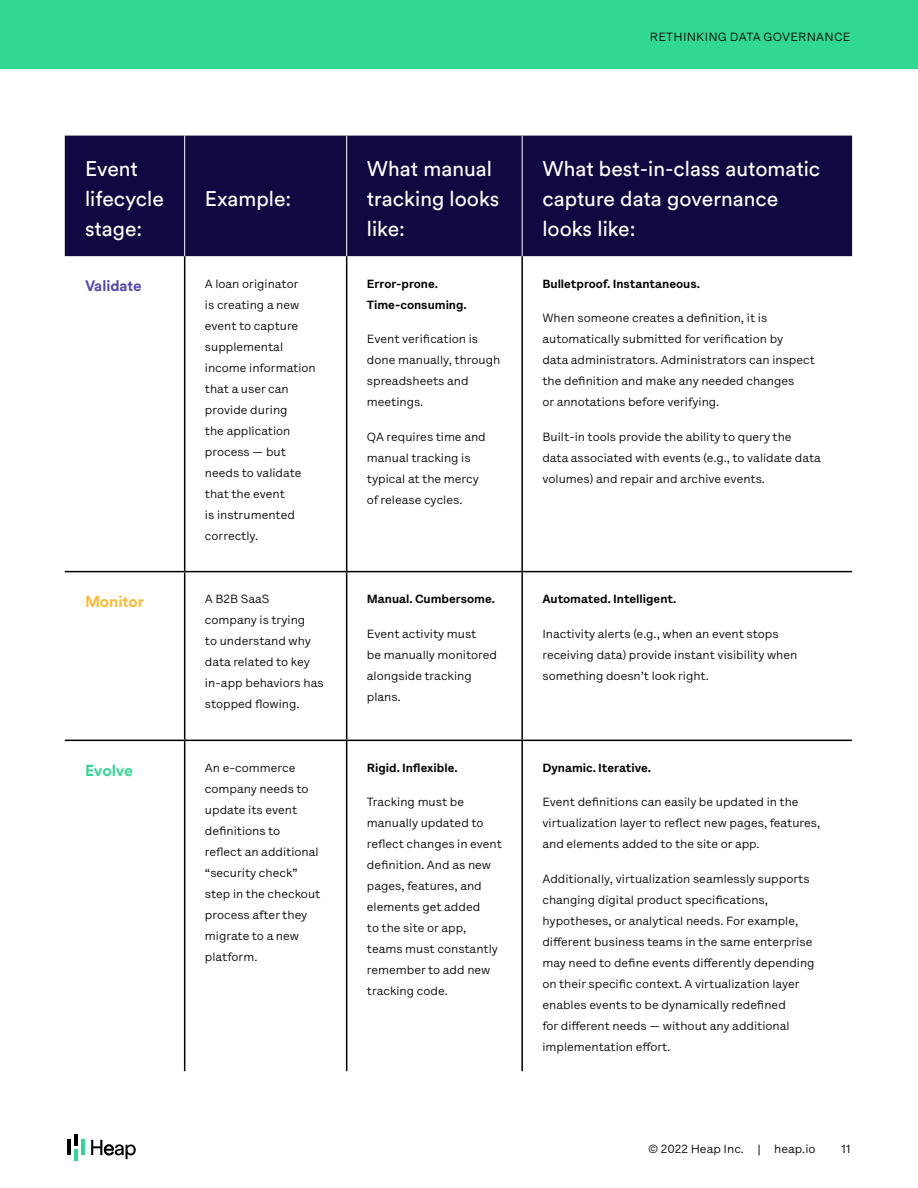
<style>
.page{position:relative;width:918px;height:1188px;background:#fff}
.page>*{position:absolute;margin:0;border:0;box-sizing:border-box;transform-origin:0 0}
.t1{font:21px/30px "Circular XX";color:#fff}
.t2{font:700 15.75px "Circular XX";color:#ffba35}
.t3{font:700 15.75px "Circular XX";letter-spacing:-.015em;color:#31d891}
.t4{font:700 15px "Circular XX";color:#5246b4}
.t5{font:12px/21px "Lettera Text LL";color:#000}
.t6{font:700 12px/21px "Lettera Text LL";color:#000}
.t7{font:12px "Lettera Text LL";letter-spacing:.02em;color:#000}
</style>
<div class="page">
<hr style="left:68px;top:1140px;width:3px;height:15px;background:#000">
<svg style="left:74px;top:1134px;width:3px;height:27px"></svg>
<hr style="left:81px;top:1140px;width:3px;height:15px;background:#31d891">
<svg style="left:91px;top:1140px;width:45px;height:19px"></svg>
<div style="left:0;top:0;width:918px;height:68px;background:#31d891"></div>
<div style="left:65px;top:136px;width:787px;height:120px;background:#100841"></div>
<hr style="left:184px;top:256px;width:1px;height:315px;background:#000">
<hr style="left:346px;top:256px;width:1px;height:315px;background:#000">
<hr style="left:521px;top:256px;width:2px;height:315px;background:#000">
<hr style="left:65px;top:571px;width:120px;height:1px;background:#000">
<hr style="left:184px;top:572px;width:1px;height:168px;background:#000">
<hr style="left:185px;top:571px;width:162px;height:1px;background:#000">
<hr style="left:347px;top:571px;width:175px;height:1px;background:#000">
<hr style="left:346px;top:572px;width:1px;height:168px;background:#000">
<hr style="left:521px;top:572px;width:2px;height:168px;background:#000">
<hr style="left:522px;top:571px;width:330px;height:1px;background:#000">
<hr style="left:65px;top:740px;width:120px;height:1px;background:#000">
<hr style="left:184px;top:741px;width:1px;height:330px;background:#000">
<hr style="left:185px;top:740px;width:162px;height:1px;background:#000">
<hr style="left:347px;top:740px;width:175px;height:1px;background:#000">
<hr style="left:346px;top:741px;width:1px;height:330px;background:#000">
<hr style="left:521px;top:741px;width:2px;height:330px;background:#000">
<hr style="left:522px;top:740px;width:330px;height:1px;background:#000">
<hr style="left:184px;top:136px;width:1px;height:120px;background:#fff">
<hr style="left:346px;top:136px;width:1px;height:120px;background:#fff">
<hr style="left:522px;top:136px;width:1px;height:120px;background:#fff">
<h1 class="t1" style="left:85px;top:153px;width:80px">Event lifecycle stage:</h1>
<h1 class="t1" style="left:205px;top:183px;width:88px">Example:</h1>
<p class="t7" style="left:650px;top:29px;width:202px">RETHINKING DATA GOVERNANCE</p>
<h1 class="t1" style="left:367px;top:153px;width:134px">What manual tracking looks like:</h1>
<h1 class="t1" style="left:542px;top:153px;width:279px">What best-in-class automatic capture data governance looks like:</h1>
<p class="t4" style="left:85px;top:275px;width:58px">Validate</p>
<p class="t5" style="left:205px;top:273px;width:112px">A loan originator<br>is creating a new event to capture supplemental income information that a user can provide during<br>the application process — but needs to validate that the event<br>is instrumented correctly.</p>
<p class="t6" style="left:367px;top:273px;width:101px">Error-prone.<br>Time-consuming.</p>
<p class="t5" style="left:367px;top:329px;width:135px">Event verification is done manually, through spreadsheets and meetings.</p>
<p class="t5" style="left:367px;top:426px;width:120px">QA requires time and manual tracking is typical at the mercy of release cycles.</p>
<h2 class="t2" style="left:85px;top:591px;width:60px">Monitor</h2>
<p class="t5" style="left:205px;top:588px;width:120px">A B2B SaaS company is trying<br>to understand why data related to key in-app behaviors has stopped flowing.</p>
<p class="t6" style="left:367px;top:589px;width:130px">Manual. Cumbersome.</p>
<p class="t5" style="left:367px;top:623px;width:132px">Event activity must<br>be manually monitored alongside tracking plans.</p>
<h2 class="t3" style="left:85px;top:759px;width:50px">Evolve</h2>
<p class="t5" style="left:205px;top:757px;width:117px">An e-commerce company needs to update its event definitions to reflect an additional “security check” step in the checkout process after they migrate to a new platform.</p>
<p class="t6" style="left:367px;top:757px;width:92px">Rigid. Inflexible.</p>
<p class="t5" style="left:367px;top:792px;width:137px">Tracking must be manually updated to reflect changes in event definition. And as new pages, features, and elements get added<br>to the site or app, teams must constantly remember to add new tracking code.</p>
<p class="t6" style="left:542px;top:273px;width:159px">Bulletproof. Instantaneous.</p>
<p class="t5" style="left:542px;top:308px;width:274px">When someone creates a definition, it is automatically submitted for verification by<br>data administrators. Administrators can inspect the definition and make any needed changes<br>or annotations before verifying.</p>
<p class="t5" style="left:542px;top:426px;width:280px">Built-in tools provide the ability to query the<br>data associated with events (e.g., to validate data volumes) and repair and archive events.</p>
<p class="t6" style="left:542px;top:589px;width:135px">Automated. Intelligent.</p>
<p class="t5" style="left:542px;top:623px;width:256px">Inactivity alerts (e.g., when an event stops receiving data) provide instant visibility when something doesn’t look right.</p>
<p class="t6" style="left:542px;top:757px;width:110px">Dynamic. Iterative.</p>
<p class="t5" style="left:542px;top:792px;width:279px">Event definitions can easily be updated in the virtualization layer to reflect new pages, features, and elements added to the site or app.</p>
<p class="t5" style="left:542px;top:868px;width:274px">Additionally, virtualization seamlessly supports changing digital product specifications, hypotheses, or analytical needs. For example, different business teams in the same enterprise may need to define events differently depending on their specific context. A virtualization layer enables events to be dynamically redefined<br>for different needs — without any additional implementation effort.</p>
<p class="t5" style="left:648px;top:1139px;width:169px">© 2022 Heap Inc. | heap.io</p>
<p class="t5" style="left:842px;top:1139px;width:11px">11</p>
</div>
